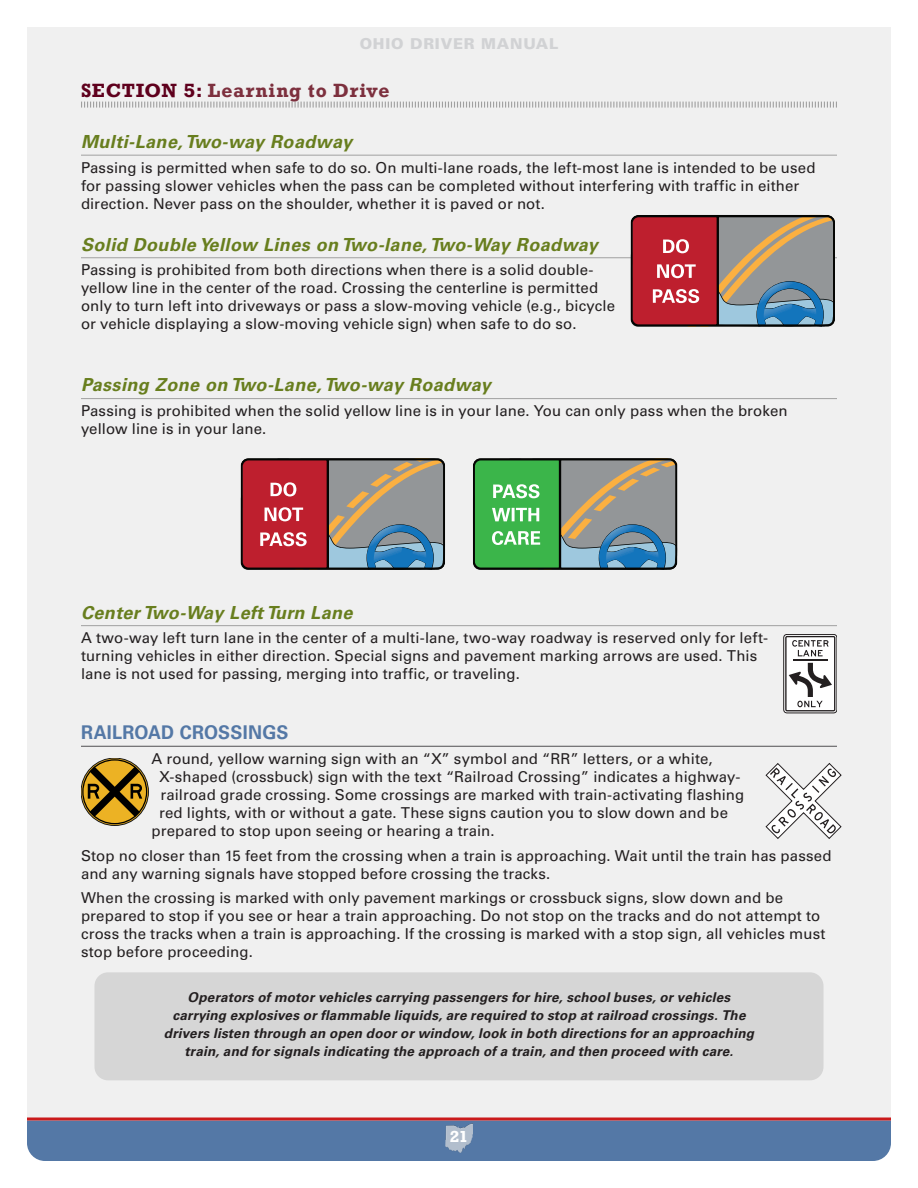
<style>
.page{position:relative;width:918px;height:1188px;background:#fff}
.page>*{position:absolute;margin:0;border:0;box-sizing:border-box;transform-origin:0 0}
.t1{font:700 18.9px "Univers LT Std";letter-spacing:.01em;color:#5478a6;scale:.95 1}
.t2{font:italic 700 18px "Univers LT Std";letter-spacing:.025em;color:#687e1e}
.t3{font:700 18px "Rockwell";letter-spacing:.05em;color:#7d303e}
.t4{font:15px/18px "Univers LT Std";letter-spacing:.005em;color:#231f20}
.t5{font:900 15px "Univers LT Std";letter-spacing:.05em;color:#d1d2d4}
.t6{font:700 15px "Rockwell";color:#fff}
.t7{font:italic 700 13.5px/18px "Univers LT Std";letter-spacing:.015em;color:#231f20;text-align:center}
.s1{color:#5f001d}
</style>
<div class="page">
<div style="left:27px;top:27px;width:864px;height:1093px;background:#f0f0f0"></div>
<div style="left:27px;top:1120px;width:864px;height:41px;background:#5478a6"></div>
<hr style="left:27px;top:1118px;width:864px;height:2px;background:#ca1a1b">
<img style="left:445px;top:1123px;width:28px;height:30px">
<hr style="left:81px;top:155px;width:756px;height:1px;background:#a0a0a0">
<hr style="left:81px;top:257px;width:756px;height:1px;background:#a0a0a0">
<hr style="left:81px;top:398px;width:756px;height:1px;background:#a0a0a0">
<svg style="left:473px;top:458px;width:204px;height:112px;background:#6c9c77"></svg>
<svg style="left:241px;top:458px;width:204px;height:112px;background:#99666c"></svg>
<hr style="left:81px;top:625px;width:756px;height:1px;background:#a0a0a0">
<hr style="left:81px;top:746px;width:756px;height:1px;background:#515052">
<div style="left:94px;top:972px;width:730px;height:108px;background:#d6d6d6;border-radius:14px"></div>
<div style="left:784px;top:634px;width:53px;height:79px;border:1px solid #231f20;border-radius:3px"></div>
<svg style="left:785px;top:636px;width:50px;height:75px"></svg>
<svg style="left:82px;top:759px;width:65px;height:65px;background:#9d8038"></svg>
<svg style="left:766px;top:763px;width:75px;height:76px"></svg>
<svg style="left:631px;top:215px;width:204px;height:112px;background:#9a666b"></svg>
<svg style="left:81px;top:101px;width:756px;height:7px"></svg>
<p class="t5" style="left:360px;top:35px;width:200px">OHIO DRIVER MANUAL</p>
<p class="t3" style="left:81px;top:79px;width:310px"><span class="s1">SECTION 5:</span> Learning to Drive</p>
<p class="t2" style="left:81px;top:131px;width:273px">Multi-Lane, Two-way Roadway</p>
<p class="t4" style="left:81px;top:159px;width:736px">Passing is permitted when safe to do so. On multi-lane roads, the left-most lane is intended to be used for passing slower vehicles when the pass can be completed without interfering with traffic in either direction. Never pass on the shoulder, whether it is paved or not.</p>
<p class="t2" style="left:81px;top:234px;width:518px">Solid Double Yellow Lines on Two-lane, Two-Way Roadway</p>
<p class="t4" style="left:81px;top:261px;width:536px">Passing is prohibited from both directions when there is a solid double&shy;yellow line in the center of the road. Crossing the centerline is permitted only to turn left into driveways or pass a slow-moving vehicle (e.g., bicycle or vehicle displaying a slow-moving vehicle sign) when safe to do so.</p>
<p class="t2" style="left:81px;top:375px;width:411px">Passing Zone on Two-Lane, Two-way Roadway</p>
<p class="t4" style="left:81px;top:402px;width:708px">Passing is prohibited when the solid yellow line is in your lane. You can only pass when the broken yellow line is in your lane.</p>
<p class="t2" style="left:81px;top:602px;width:273px">Center Two-Way Left Turn Lane</p>
<p class="t4" style="left:81px;top:629px;width:689px">A two-way left turn lane in the center of a multi-lane, two-way roadway is reserved only for left&shy;turning vehicles in either direction. Special signs and pavement marking arrows are used. This lane is not used for passing, merging into traffic, or traveling.</p>
<p class="t1" style="left:81px;top:721px;width:220px">RAILROAD CROSSINGS</p>
<p class="t4" style="left:152px;top:750px;width:563px">A round, yellow warning sign with an “X” symbol and “RR” letters, or a white,</p>
<p class="t4" style="left:159px;top:768px;width:583px">X-shaped (crossbuck) sign with the text “Railroad Crossing” indicates a highway-</p>
<p class="t4" style="left:160px;top:786px;width:585px">railroad grade crossing. Some crossings are marked with train-activating flashing</p>
<p class="t4" style="left:159px;top:804px;width:571px">red lights, with or without a gate. These signs caution you to slow down and be</p>
<p class="t4" style="left:152px;top:822px;width:345px">prepared to stop upon seeing or hearing a train.</p>
<p class="t4" style="left:81px;top:846px;width:752px">Stop no closer than 15 feet from the crossing when a train is approaching. Wait until the train has passed and any warning signals have stopped before crossing the tracks.</p>
<p class="t4" style="left:81px;top:889px;width:746px">When the crossing is marked with only pavement markings or crossbuck signs, slow down and be prepared to stop if you see or hear a train approaching. Do not stop on the tracks and do not attempt to cross the tracks when a train is approaching. If the crossing is marked with a stop sign, all vehicles must stop before proceeding.</p>
<p class="t7" style="left:164px;top:989px;width:592px">Operators of motor vehicles carrying passengers for hire, school buses, or vehicles carrying explosives or flammable liquids, are required to stop at railroad crossings. The drivers listen through an open door or window, look in both directions for an approaching train, and for signals indicating the approach of a train, and then proceed with care.</p>
<p class="t6" style="left:450px;top:1127px;width:20px">21</p>
</div>
